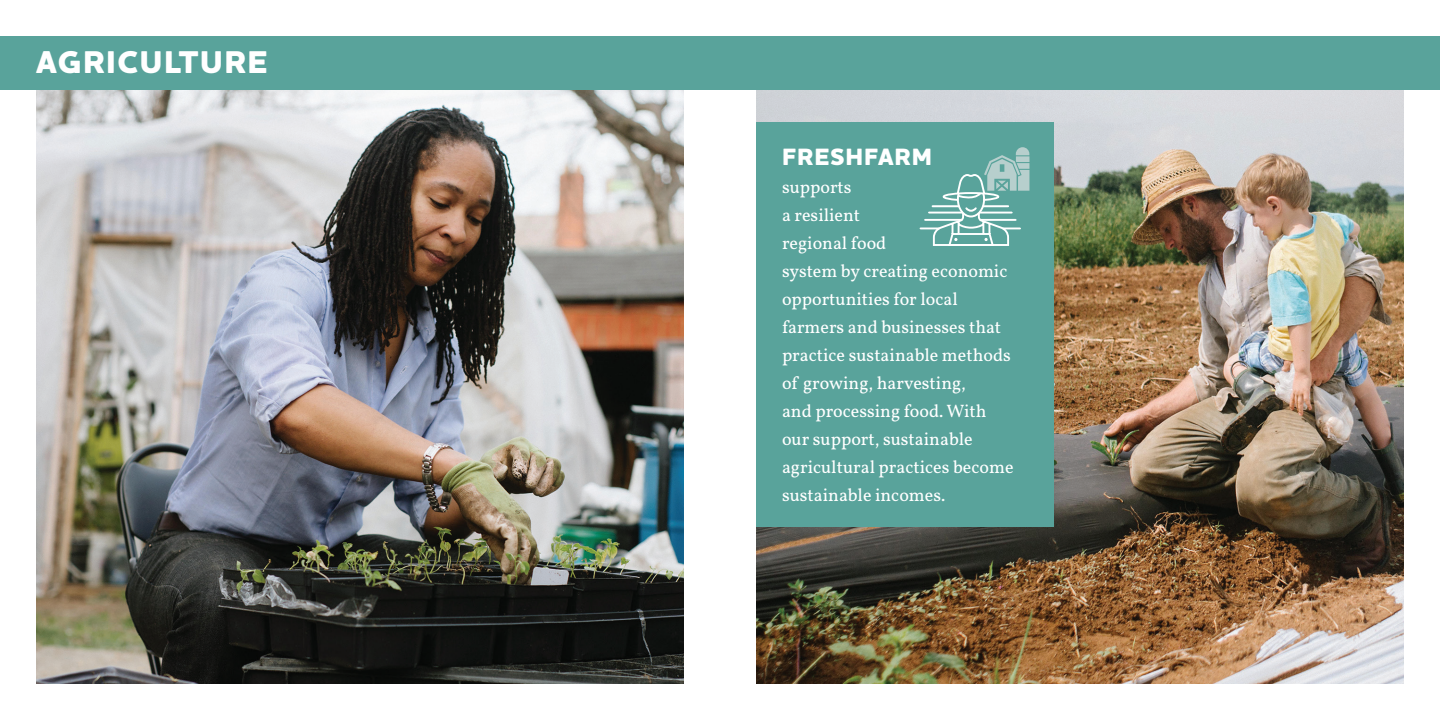
<style>
.page{position:relative;width:1440px;height:720px;background:#fff}
.page>*{position:absolute;margin:0;border:0;box-sizing:border-box;transform-origin:0 0}
.t1{font:800 32px "Houschka Pro";letter-spacing:.04em;color:#fff}
.t2{font:800 24px "Houschka Pro";letter-spacing:.04em;color:#fff}
.t3{font:18px/28px "Vollkorn";color:#fff}
</style>
<div class="page">
<img style="left:756px;top:90px;width:648px;height:594px">
<img style="left:36px;top:90px;width:648px;height:594px">
<div style="left:756px;top:122px;width:298px;height:405px;background:#59a39b"></div>
<div style="left:0;top:36px;width:720px;height:54px;background:#59a39b"></div>
<div style="left:720px;top:36px;width:720px;height:54px;background:#59a39b"></div>
<svg style="left:921px;top:147px;width:108px;height:99px"></svg>
<p class="t1" style="left:36px;top:41px;width:233px">AGRICULTURE</p>
<p class="t2" style="left:782px;top:141px;width:151px">FRESHFARM</p>
<p class="t3" style="left:782px;top:172px;width:233px">supports<br>a resilient<br>regional food<br>system by creating economic opportunities for local farmers and businesses that practice sustainable methods of growing, harvesting,<br>and processing food. With our support, sustainable agricultural practices become sustainable incomes.</p>
</div>
